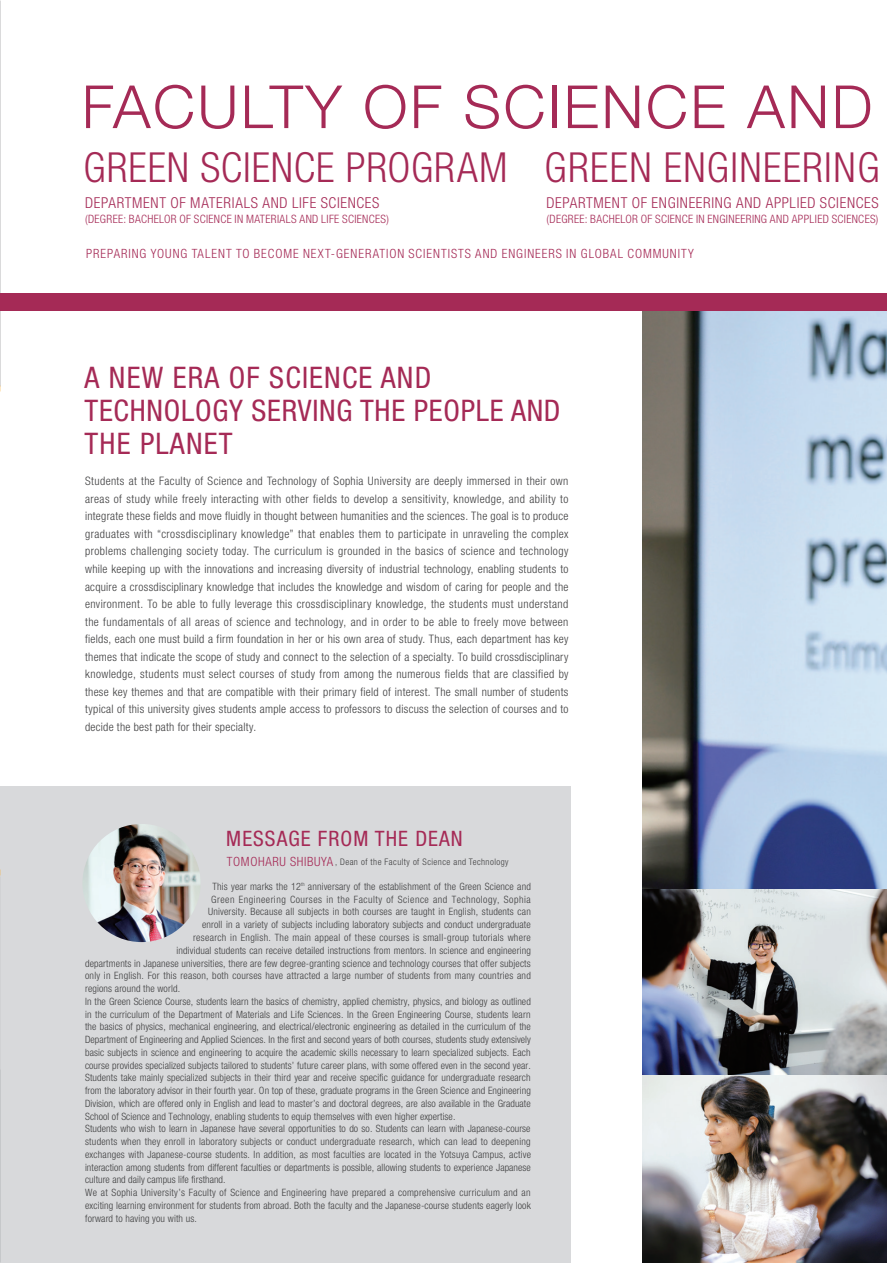
<style>
.page{position:relative;width:887px;height:1263px;background:#fff}
.page>*{position:absolute;margin:0;border:0;box-sizing:border-box;transform-origin:0 0}
.t1{font:300 59.55px "Helvetica Neue LT Std";letter-spacing:.04em;color:#a52a56}
.t2{font:300 condensed 41.4px "Helvetica Neue LT Std";letter-spacing:.03em;color:#a52a56}
.t3{font:condensed 29.7px/33px "Helvetica Neue LT Std";letter-spacing:.025em;color:#a52a56}
.t4{font:condensed 21.3px "Helvetica Neue LT Std";letter-spacing:.05em;color:#a52a56}
.t5{font:300 condensed 15px "Helvetica Neue LT Std";letter-spacing:.045em;color:#a52a56}
.t6{font:300 condensed 12.75px "Helvetica Neue LT Std";letter-spacing:.075em;color:#a52a56}
.t7{font:300 condensed 11.7px/17.5px "Helvetica Neue LT Std";letter-spacing:.025em;color:#3e3e3f;text-align:justify}
.t8{font:300 condensed 11.55px "Helvetica Neue LT Std";letter-spacing:.03em;color:#a52a56}
.t9{font:300 condensed 10.05px "Helvetica Neue LT Std";letter-spacing:.015em;color:#3e3e3f}
.t10{font:300 condensed 10.05px "Helvetica Neue LT Std";letter-spacing:.05em;color:#3e3e3f}
.t11{font:300 condensed 9px "Helvetica Neue LT Std";letter-spacing:.05em;color:#3e3e3f}
.s1{font-size:12.75px;color:#a52a56}
</style>
<div class="page">
<div style="left:0;top:787px;width:570px;height:476px;background:#d8d9db"></div>
<img style="left:642px;top:311px;width:245px;height:952px">
<img style="left:0;top:0;width:1px;height:387px">
<img style="left:0;top:1069px;width:1px;height:194px">
<div style="left:0;top:293px;width:887px;height:18px;background:#a52a56"></div>
<img style="left:82px;top:824px;width:119px;height:118px;border-radius:59px">
<h1 class="t1" style="left:82px;top:70px;width:792px">FACULTY OF SCIENCE AND</h1>
<h2 class="t2" style="left:83px;top:144px;width:797px">GREEN SCIENCE PROGRAM GREEN ENGINEERING</h2>
<h3 class="t5" style="left:85px;top:194px;width:296px">DEPARTMENT OF MATERIALS AND LIFE SCIENCES</h3>
<p class="t8" style="left:85px;top:213px;width:305px">(DEGREE: BACHELOR OF SCIENCE IN MATERIALS AND LIFE SCIENCES)</p>
<h3 class="t5" style="left:546px;top:194px;width:334px">DEPARTMENT OF ENGINEERING AND APPLIED SCIENCES</h3>
<p class="t8" style="left:546px;top:213px;width:333px">(DEGREE: BACHELOR OF SCIENCE IN ENGINEERING AND APPLIED SCIENCES)</p>
<p class="t6" style="left:86px;top:246px;width:609px">PREPARING YOUNG TALENT TO BECOME NEXT-GENERATION SCIENTISTS AND ENGINEERS IN GLOBAL COMMUNITY</p>
<h3 class="t3" style="left:85px;top:361px;width:477px">A NEW ERA OF SCIENCE AND<br>TECHNOLOGY SERVING THE PEOPLE AND<br>THE PLANET</h3>
<p class="t7" style="left:85px;top:472px;width:485px">Students at the Faculty of Science and Technology of Sophia University are deeply immersed in their own areas of study while freely interacting with other fields to develop a sensitivity, knowledge, and ability to integrate these fields and move fluidly in thought between humanities and the sciences. The goal is to produce graduates with “crossdisciplinary knowledge” that enables them to participate in unraveling the complex problems challenging society today. The curriculum is grounded in the basics of science and technology while keeping up with the innovations and increasing diversity of industrial technology, enabling students to acquire a crossdisciplinary knowledge that includes the knowledge and wisdom of caring for people and the environment. To be able to fully leverage this crossdisciplinary knowledge, the students must understand the fundamentals of all areas of science and technology, and in order to be able to freely move between fields, each one must build a firm foundation in her or his own area of study. Thus, each department has key themes that indicate the scope of study and connect to the selection of a specialty. To build crossdisciplinary knowledge, students must select courses of study from among the numerous fields that are classified by these key themes and that are compatible with their primary field of interest. The small number of students typical of this university gives students ample access to professors to discuss the selection of courses and to decide the best path for their specialty.</p>
<h3 class="t4" style="left:226px;top:826px;width:238px">MESSAGE FROM THE DEAN</h3>
<p class="t11" style="left:227px;top:857px;width:283px"><span class="s1">TOMOHARU SHIBUYA</span> , Dean of the Faculty of Science and Technology</p>
<p class="t9" style="left:213px;top:881px;width:320px">This year marks the 12<sup>th</sup> anniversary of the establishment of the Green Science and</p>
<p class="t10" style="left:211px;top:893px;width:321px">Green Engineering Courses in the Faculty of Science and Technology, Sophia</p>
<p class="t9" style="left:208px;top:906px;width:324px">University. Because all subjects in both courses are taught in English, students can</p>
<p class="t9" style="left:202px;top:919px;width:330px">enroll in a variety of subjects including laboratory subjects and conduct undergraduate</p>
<p class="t9" style="left:193px;top:932px;width:339px">research in English. The main appeal of these courses is small-group tutorials where</p>
<p class="t9" style="left:177px;top:944px;width:356px">individual students can receive detailed instructions from mentors. In science and engineering</p>
<p class="t9" style="left:85px;top:957px;width:447px">departments in Japanese universities, there are few degree-granting science and technology courses that offer subjects</p>
<p class="t9" style="left:85px;top:970px;width:447px">only in English. For this reason, both courses have attracted a large number of students from many countries and</p>
<p class="t9" style="left:85px;top:983px;width:97px">regions around the world.</p>
<p class="t9" style="left:85px;top:995px;width:447px">In the Green Science Course, students learn the basics of chemistry, applied chemistry, physics, and biology as outlined</p>
<p class="t9" style="left:85px;top:1008px;width:447px">in the curriculum of the Department of Materials and Life Sciences. In the Green Engineering Course, students learn</p>
<p class="t9" style="left:85px;top:1021px;width:447px">the basics of physics, mechanical engineering, and electrical/electronic engineering as detailed in the curriculum of the</p>
<p class="t9" style="left:85px;top:1034px;width:447px">Department of Engineering and Applied Sciences. In the first and second years of both courses, students study extensively</p>
<p class="t9" style="left:85px;top:1046px;width:447px">basic subjects in science and engineering to acquire the academic skills necessary to learn specialized subjects. Each</p>
<p class="t9" style="left:85px;top:1059px;width:447px">course provides specialized subjects tailored to students’ future career plans, with some offered even in the second year.</p>
<p class="t9" style="left:85px;top:1072px;width:447px">Students take mainly specialized subjects in their third year and receive specific guidance for undergraduate research</p>
<p class="t9" style="left:85px;top:1085px;width:447px">from the laboratory advisor in their fourth year. On top of these, graduate programs in the Green Science and Engineering</p>
<p class="t9" style="left:85px;top:1097px;width:447px">Division, which are offered only in English and lead to master’s and doctoral degrees, are also available in the Graduate</p>
<p class="t9" style="left:85px;top:1110px;width:372px">School of Science and Technology, enabling students to equip themselves with even higher expertise.</p>
<p class="t9" style="left:85px;top:1123px;width:447px">Students who wish to learn in Japanese have several opportunities to do so. Students can learn with Japanese-course</p>
<p class="t9" style="left:85px;top:1136px;width:447px">students when they enroll in laboratory subjects or conduct undergraduate research, which can lead to deepening</p>
<p class="t9" style="left:85px;top:1148px;width:447px">exchanges with Japanese-course students. In addition, as most faculties are located in the Yotsuya Campus, active</p>
<p class="t9" style="left:85px;top:1161px;width:447px">interaction among students from different faculties or departments is possible, allowing students to experience Japanese</p>
<p class="t9" style="left:85px;top:1174px;width:142px">culture and daily campus life firsthand.</p>
<p class="t9" style="left:85px;top:1187px;width:447px">We at Sophia University’s Faculty of Science and Engineering have prepared a comprehensive curriculum and an</p>
<p class="t9" style="left:85px;top:1199px;width:447px">exciting learning environment for students from abroad. Both the faculty and the Japanese-course students eagerly look</p>
<p class="t9" style="left:85px;top:1212px;width:113px">forward to having you with us.</p>
</div>
